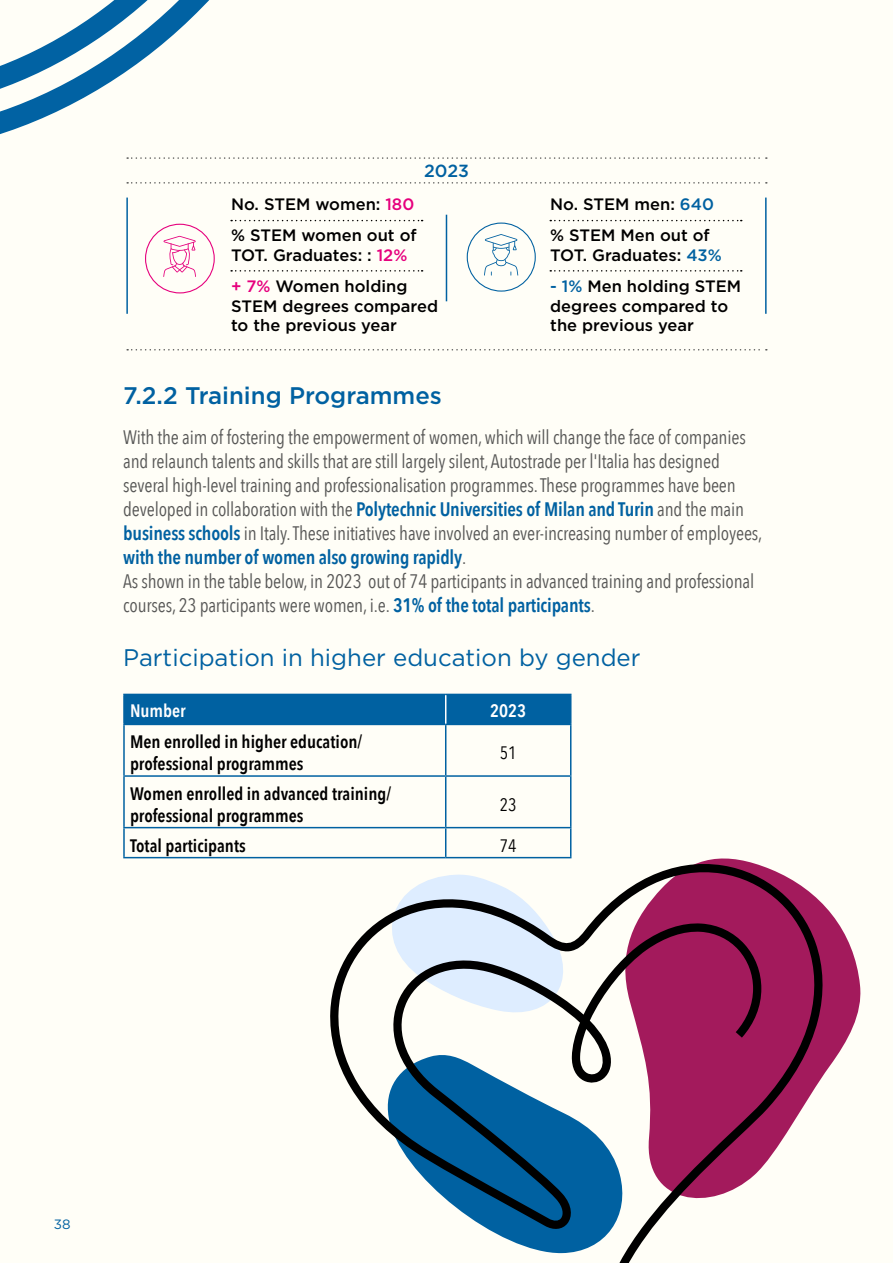
<style>
.page{position:relative;width:893px;height:1263px;background:#fffef7}
.page>*{position:absolute;margin:0;border:0;box-sizing:border-box;transform-origin:0 0}
.t1{font:24px "Gotham";color:#0061a1}
.t2{font:500 24px "Gotham";color:#0061a1}
.t3{font:19.5px/24px "Avenir Next Condensed";letter-spacing:-.01em;color:#575756}
.t4{font:600 18px/21.6px "Avenir Next Condensed";color:#000}
.t5{font:600 18px "Avenir Next Condensed";color:#fff}
.t6{font:18px "Avenir Next Condensed";color:#000}
.t7{font:500 17.55px "Gotham";color:#0061a1}
.t8{font:500 16.5px/19.5px "Gotham";color:#000}
.t9{font:13.5px "Gotham";color:#0061a1}
.s1{color:#e6007d}
.s2{color:#0061a1}
.s3{font-weight:600;color:#0061a1}
</style>
<div class="page">
<svg style="left:0;top:0;width:281px;height:351px"></svg>
<svg style="left:125px;top:725px;width:445px;height:132px"></svg>
<hr style="left:123px;top:694px;width:323px;height:1px;background:#0061a1">
<hr style="left:123px;top:695px;width:2px;height:29px;background:#0061a1">
<hr style="left:123px;top:724px;width:323px;height:1px;background:#0061a1">
<hr style="left:123px;top:725px;width:2px;height:50px;background:#0061a1">
<hr style="left:446px;top:724px;width:125px;height:1px;background:#0061a1">
<hr style="left:445px;top:725px;width:1px;height:50px;background:#0061a1">
<hr style="left:570px;top:725px;width:1px;height:50px;background:#0061a1">
<hr style="left:123px;top:775px;width:323px;height:2px;background:#0061a1">
<hr style="left:123px;top:777px;width:2px;height:50px;background:#0061a1">
<hr style="left:446px;top:775px;width:125px;height:2px;background:#0061a1">
<hr style="left:445px;top:777px;width:1px;height:50px;background:#0061a1">
<hr style="left:570px;top:777px;width:1px;height:50px;background:#0061a1">
<hr style="left:123px;top:827px;width:323px;height:1px;background:#0061a1">
<hr style="left:123px;top:828px;width:2px;height:29px;background:#0061a1">
<hr style="left:446px;top:827px;width:125px;height:1px;background:#0061a1">
<svg style="left:445px;top:828px;width:1px;height:29px"></svg>
<svg style="left:570px;top:828px;width:1px;height:29px"></svg>
<hr style="left:123px;top:857px;width:323px;height:1px;background:#0061a1">
<div style="left:125px;top:694px;width:446px;height:30px;background:#0061a1"></div>
<svg style="left:127px;top:182px;width:640px;height:2px"></svg>
<svg style="left:127px;top:157px;width:640px;height:2px"></svg>
<svg style="left:127px;top:349px;width:640px;height:1px"></svg>
<hr style="left:446px;top:215px;width:1px;height:86px;background:#0061a1">
<hr style="left:126px;top:198px;width:2px;height:116px;background:#0061a1">
<hr style="left:765px;top:198px;width:2px;height:116px;background:#0061a1">
<svg style="left:145px;top:224px;width:70px;height:69px"></svg>
<svg style="left:467px;top:223px;width:69px;height:69px"></svg>
<svg style="left:231px;top:220px;width:192px;height:1px"></svg>
<svg style="left:550px;top:220px;width:192px;height:1px"></svg>
<svg style="left:231px;top:270px;width:192px;height:2px"></svg>
<svg style="left:550px;top:270px;width:192px;height:2px"></svg>
<svg style="left:825px;top:906px;width:36px;height:167px;fill:#a31a5c"></svg>
<svg style="left:329px;top:857px;width:496px;height:406px"></svg>
<p class="t8" style="left:231px;top:195px;width:185px">No. STEM women: <span class="s1">180</span></p>
<p class="t7" style="left:424px;top:159px;width:46px">2023</p>
<p class="t8" style="left:550px;top:195px;width:165px">No. STEM men: <span class="s2">640</span></p>
<p class="t8" style="left:231px;top:226px;width:187px">% STEM women out of<br>TOT. Graduates: : <span class="s1">12%</span></p>
<p class="t8" style="left:550px;top:226px;width:173px">% STEM Men out of<br>TOT. Graduates: <span class="s2">43%</span></p>
<p class="t8" style="left:231px;top:276px;width:209px"><span class="s1">+ 7%</span> Women holding<br>STEM degrees compared to the previous year</p>
<p class="t8" style="left:550px;top:276px;width:192px"><span class="s2">- 1%</span> Men holding STEM degrees compared to the previous year</p>
<p class="t2" style="left:123px;top:379px;width:320px">7.2.2 Training Programmes</p>
<p class="t3" style="left:123px;top:424px;width:641px">With the aim of fostering the empowerment of women,which will change the face of companies and relaunch talents and skills that are still largely silent,Autostrade per l'Italia has designed several high-level training and professionalisation programmes. These programmes have been developed in collaboration with the <span class="s3">Polytechnic Universities of Milan and Turin</span> and the main <span class="s3">business schools</span> in Italy. These initiatives have involved an ever-increasing number of employees, <span class="s3">with the number of women also growing rapidly</span>.<br>As shown in the table below, in 2023 out of 74 participants in advanced training and professional courses, 23 participants were women, i.e. <span class="s3">31% of the total participants</span>.</p>
<p class="t1" style="left:123px;top:642px;width:519px">Participation in higher education by gender</p>
<p class="t5" style="left:130px;top:695px;width:57px">Number</p>
<p class="t5" style="left:490px;top:695px;width:37px">2023</p>
<p class="t4" style="left:130px;top:731px;width:234px">Men enrolled in higher education/ professional programmes</p>
<p class="t6" style="left:500px;top:737px;width:18px">51</p>
<p class="t4" style="left:130px;top:782px;width:263px">Women enrolled in advanced training/ professional programmes</p>
<p class="t6" style="left:500px;top:789px;width:18px">23</p>
<p class="t4" style="left:130px;top:834px;width:117px">Total participants</p>
<p class="t6" style="left:500px;top:830px;width:18px">74</p>
<p class="t9" style="left:54px;top:1216px;width:18px">38</p>
</div>
